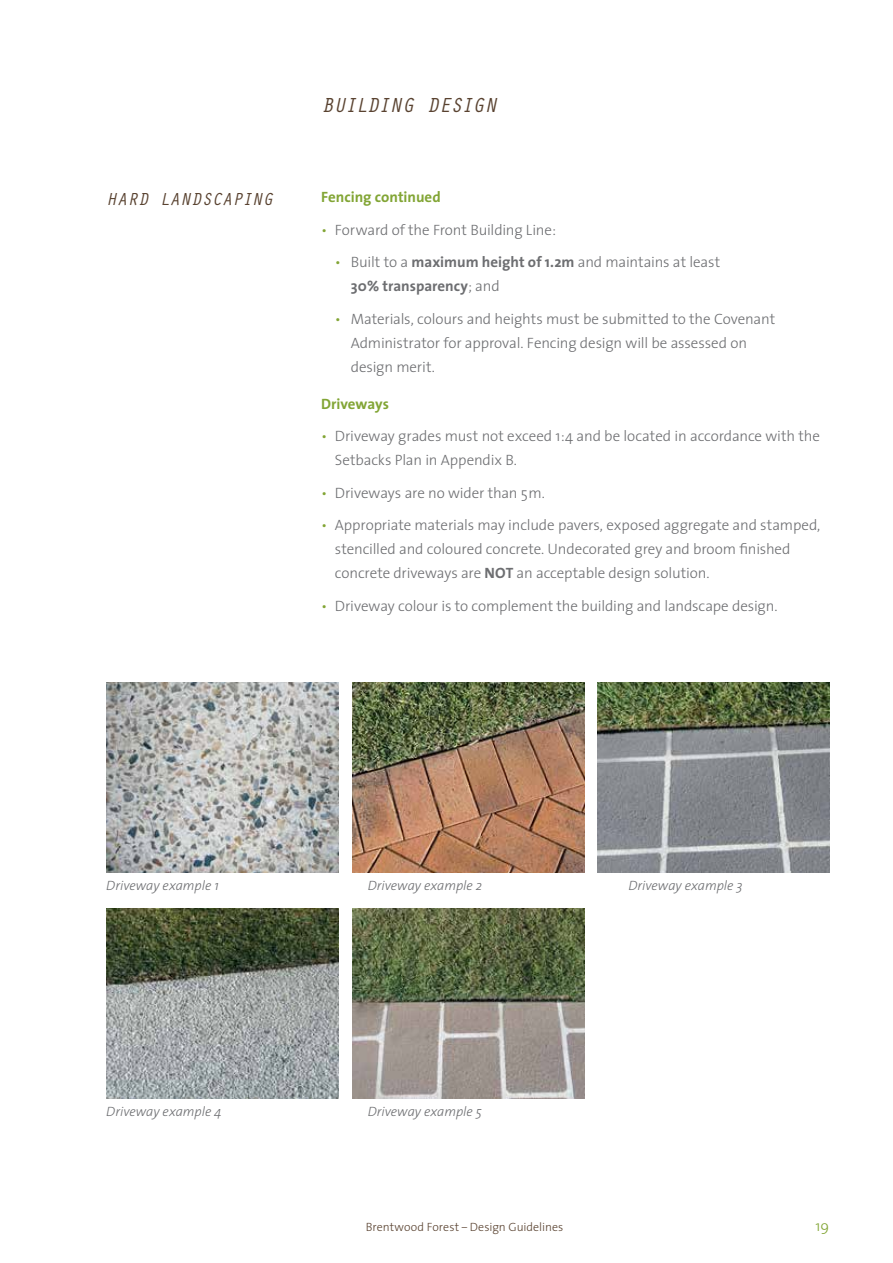
<style>
.page{position:relative;width:893px;height:1263px;background:#fff}
.page>*{position:absolute;margin:0;border:0;box-sizing:border-box;transform-origin:0 0}
.t1{font:italic 21px "Orator";letter-spacing:-.06em;color:#594230}
.t2{font:italic 18px "Orator";letter-spacing:-.015em;color:#594230}
.t3{font:300 15px/24px "The Sans";letter-spacing:-.005em;color:#6d6e71}
.t4{font:700 15px/24px "The Sans";color:#6d6e71}
.t5{font:700 15px "The Sans";color:#82a535}
.t6{font:300 15px "The Sans";color:#82a535}
.t7{font:italic 300 13.5px "The Sans";color:#6d6e71}
.t8{font:300 12px "The Sans";color:#594230}
.s1{color:#82a535}
.s2{font-weight:300;color:#82a535}
.s3{font-weight:300}
.s4{font-weight:700}
</style>
<div class="page">
<img style="left:106px;top:683px;width:232px;height:189px">
<img style="left:597px;top:683px;width:232px;height:189px">
<img style="left:352px;top:909px;width:232px;height:189px">
<img style="left:106px;top:909px;width:232px;height:189px">
<img style="left:352px;top:683px;width:232px;height:189px">
<p class="t2" style="left:106px;top:187px;width:168px">HARD LANDSCAPING</p>
<h1 class="t1" style="left:321px;top:90px;width:177px">BUILDING DESIGN</h1>
<p class="t5" style="left:321px;top:185px;width:121px">Fencing continued</p>
<p class="t3" style="left:321px;top:217px;width:237px"><span class="s1">•</span> Forward of the Front Building Line:</p>
<p class="t4" style="left:351px;top:250px;width:371px;text-indent:-16px"><span class="s2">•</span> <span class="s3">Built to a</span> maximum height of 1.2m <span class="s3">and maintains at least<br></span>30% transparency<span class="s3">; and</span></p>
<p class="t3" style="left:351px;top:306px;width:426px;text-indent:-16px"><span class="s1">•</span> Materials, colours and heights must be submitted to the Covenant<br>Administrator for approval. Fencing design will be assessed on design merit.</p>
<p class="t5" style="left:321px;top:391px;width:69px">Driveways</p>
<p class="t3" style="left:335px;top:423px;width:486px;text-indent:-14px"><span class="s1">•</span> Driveway grades must not exceed 1:4 and be located in accordance with the<br>Setbacks Plan in Appendix B.</p>
<p class="t3" style="left:321px;top:480px;width:225px"><span class="s1">•</span> Driveways are no wider than 5m.</p>
<p class="t3" style="left:335px;top:512px;width:487px;text-indent:-14px"><span class="s1">•</span> Appropriate materials may include pavers, exposed aggregate and stamped, stencilled and coloured concrete. Undecorated grey and broom finished concrete driveways are <span class="s4">NOT</span> an acceptable design solution.</p>
<p class="t3" style="left:321px;top:593px;width:458px"><span class="s1">•</span> Driveway colour is to complement the building and landscape design.</p>
<p class="t7" style="left:106px;top:874px;width:114px">Driveway example 1</p>
<p class="t7" style="left:628px;top:874px;width:116px">Driveway example 3</p>
<p class="t7" style="left:368px;top:874px;width:116px">Driveway example 2</p>
<p class="t7" style="left:106px;top:1100px;width:117px">Driveway example 4</p>
<p class="t7" style="left:368px;top:1100px;width:116px">Driveway example 5</p>
<p class="t8" style="left:366px;top:1217px;width:199px">Brentwood Forest – Design Guidelines</p>
<p class="t6" style="left:816px;top:1214px;width:15px">19</p>
</div>
